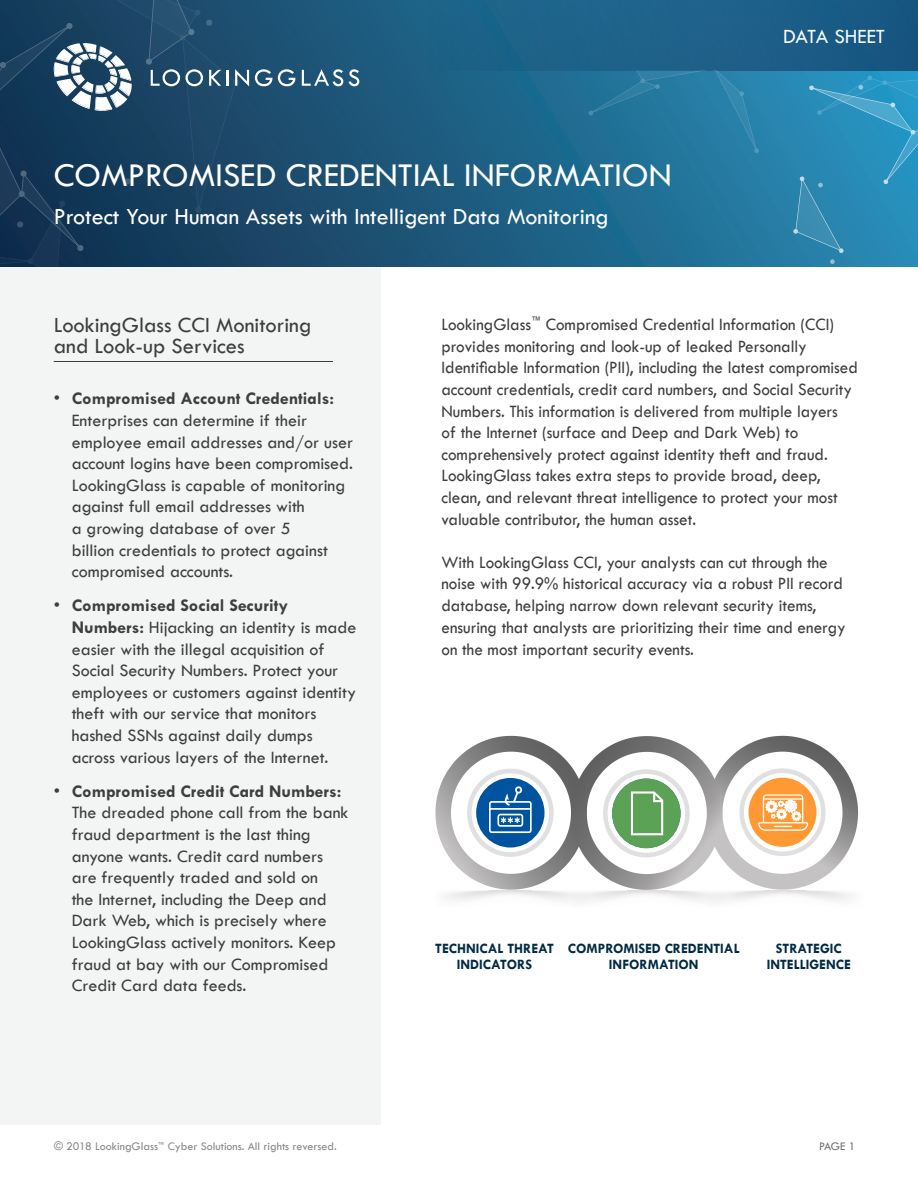
<style>
.page{position:relative;width:918px;height:1188px;background:#fff}
.page>*{position:absolute;margin:0;border:0;box-sizing:border-box;transform-origin:0 0}
.t1{font:34.5px "Tw Cen";color:#fff}
.t2{font:24px "Tw Cen";color:#fff}
.body_copy{font:22.5px "Tw Cen";color:#3e3e3f}
.t3{font:21px "Tw Cen";color:#f6fbfb}
.body_copy-2{font:18px/21.6px "Tw Cen";color:#3e3e3f}
.Large_Headline{font:18px/21.6px "Tw Cen";color:#3e3e3f;scale:.95 1}
.t4{font:700 14.4px/15.9px "Tw Cen";color:#002b45;text-align:center}
.t5{font:12px "Tw Cen";color:#888}
.t6{font:12px "Tw Cen";color:#6c7070}
.s1{font-family:"Tw Cen MT Pro";font-weight:700}
</style>
<div class="page">
<div style="left:0;top:0;width:918px;height:267px;background:linear-gradient(to bottom,#1e5a7e,#1c4969)"></div>
<div style="left:428px;top:0;width:490px;height:70px;background:#1d6288"></div>
<div style="left:393px;top:27px;width:49px;height:240px;background:#1d5a7d"></div>
<svg style="left:435px;top:27px;width:7px;height:24px"></svg>
<svg style="left:442px;top:70px;width:476px;height:197px;background:#1e658a"></svg>
<svg style="left:830px;top:259px;width:5px;height:5px"></svg>
<svg style="left:591px;top:27px;width:327px;height:226px"></svg>
<div style="left:0;top:267px;width:381px;height:858px;background:#f2f3f3"></div>
<hr style="left:54px;top:361px;width:279px;height:1px;background:#3e3e3f">
<svg style="left:255px;top:69px;width:17px;height:17px"></svg>
<svg style="left:278px;top:69px;width:17px;height:17px"></svg>
<svg style="left:302px;top:69px;width:41px;height:17px"></svg>
<svg style="left:349px;top:69px;width:10px;height:17px"></svg>
<svg style="left:0;top:0;width:249px;height:267px;background:#204665"></svg>
<svg style="left:435px;top:735px;width:423px;height:167px"></svg>
<p class="t1" style="left:54px;top:154px;width:620px">COMPROMISED CREDENTIAL INFORMATION</p>
<p class="t2" style="left:54px;top:202px;width:557px">Protect Your Human Assets with Intelligent Data Monitoring</p>
<p class="t3" style="left:783px;top:24px;width:103px">DATA SHEET</p>
<p class="body_copy" style="left:54px;top:311px;width:259px">LookingGlass CCI Monitoring</p>
<p class="body_copy" style="left:54px;top:332px;width:192px">and Look-up Services</p>
<p class="body_copy-2" style="left:72px;top:388px;width:283px;text-indent:-18px">• <span class="s1">Compromised Account Credentials:<br></span>Enterprises can determine if their employee email addresses and/or user account logins have been compromised.<br>LookingGlass is capable of monitoring against full email addresses with<br>a growing database of over 5<br>billion credentials to protect against compromised accounts.</p>
<p class="body_copy-2" style="left:72px;top:595px;width:286px;text-indent:-18px">• <span class="s1">Compromised Social Security Numbers:</span> Hijacking an identity is made easier with the illegal acquisition of Social Security Numbers. Protect your employees or customers against identity theft with our service that monitors hashed SSNs against daily dumps across various layers of the Internet.</p>
<p class="body_copy-2" style="left:72px;top:780px;width:278px;text-indent:-18px">• <span class="s1">Compromised Credit Card Numbers:<br></span>The dreaded phone call from the bank fraud department is the last thing anyone wants. Credit card numbers are frequently traded and sold on<br>the Internet, including the Deep and Dark Web, which is precisely where LookingGlass actively monitors. Keep fraud at bay with our Compromised Credit Card data feeds.</p>
<p class="Large_Headline" style="left:441px;top:314px;width:440px">LookingGlass<sup>™</sup> Compromised Credential Information (CCI) provides monitoring and look-up of leaked Personally Identifiable Information (PII), including the latest compromised account credentials, credit card numbers, and Social Security Numbers. This information is delivered from multiple layers<br>of the Internet (surface and Deep and Dark Web) to comprehensively protect against identity theft and fraud.<br>LookingGlass takes extra steps to provide broad, deep, clean, and relevant threat intelligence to protect your most valuable contributor, the human asset.</p>
<p class="Large_Headline" style="left:441px;top:551px;width:427px">With LookingGlass CCI, your analysts can cut through the noise with 99.9% historical accuracy via a robust PII record database, helping narrow down relevant security items, ensuring that analysts are prioritizing their time and energy on the most important security events.</p>
<p class="t4" style="left:435px;top:940px;width:120px">TECHNICAL THREAT<br>INDICATORS</p>
<p class="t4" style="left:568px;top:940px;width:173px">COMPROMISED CREDENTIAL<br>INFORMATION</p>
<p class="t4" style="left:767px;top:940px;width:86px">STRATEGIC<br>INTELLIGENCE</p>
<p class="t5" style="left:54px;top:1139px;width:284px">© 2018 LookingGlass<sup>™</sup> Cyber Solutions. All rights reversed.</p>
<p class="t6" style="left:819px;top:1139px;width:38px">PAGE 1</p>
</div>
